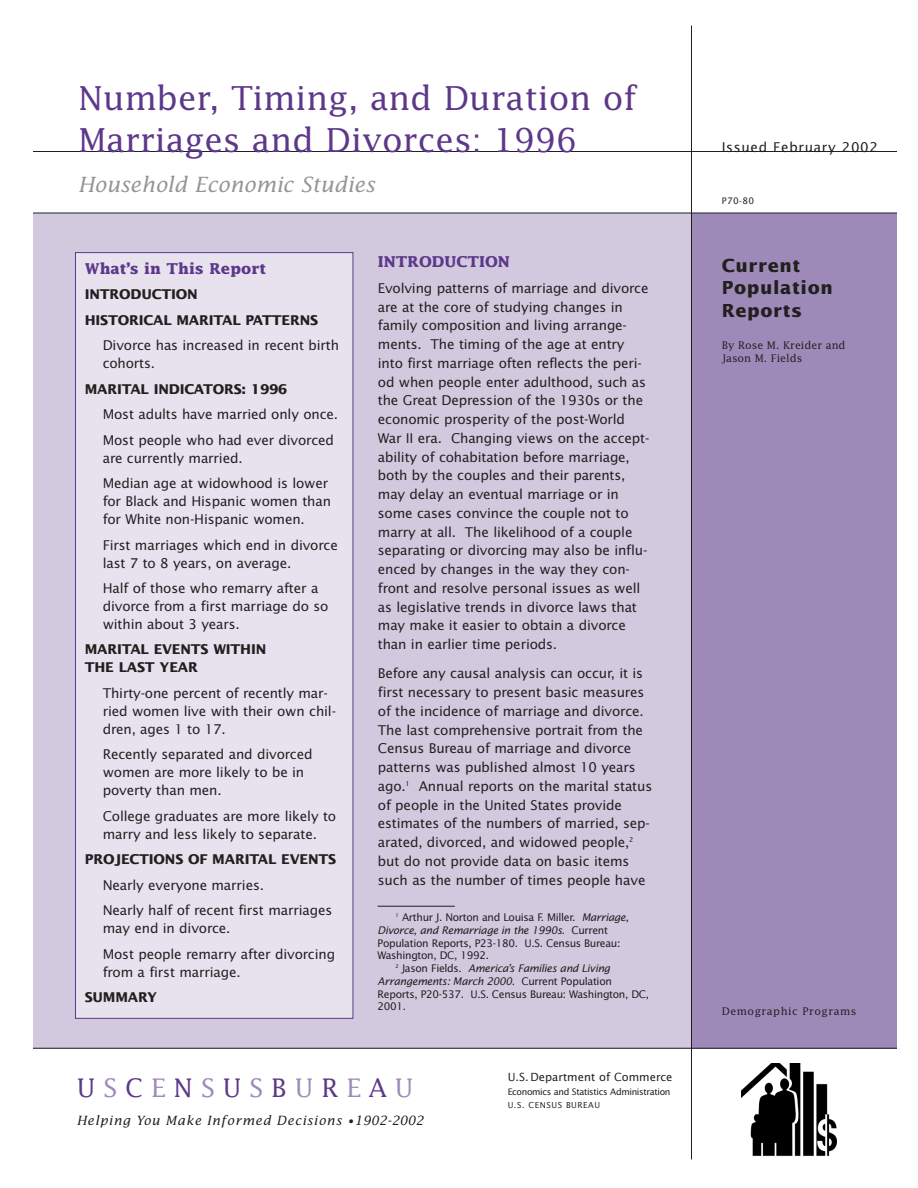
<style>
.page{position:relative;width:918px;height:1188px;background:#fff}
.page>*{position:absolute;margin:0;border:0;box-sizing:border-box;transform-origin:0 0}
.t1{font:33px/42px "Lucida";color:#5d388a}
.t2{font:25.5px "Lucida";color:#5d388a}
.t3{font:italic 21px "Lucida";color:#939598}
.t4{font:700 18px/22.5px "Lucida Sans";letter-spacing:.035em;color:#231f20}
.t5{font:700 15px "Lucida";color:#5d388a}
.t6{font:13.5px/18.8px "Lucida Sans";letter-spacing:-.015em;color:#231f20}
.t7{font:700 13.5px/18px "Lucida Sans";letter-spacing:-.015em;color:#231f20}
.t8{font:13.5px "Lucida Sans";letter-spacing:.05em;color:#231f20}
.t9{font:italic 12.75px "Lucida";letter-spacing:.06em;color:#231f20}
.t10{font:11.25px "Lucida Sans";color:#231f20}
.t11{font:10.5px "Lucida Sans";letter-spacing:-.03em;color:#231f20}
.t12{font:italic 10.5px "Lucida Sans";letter-spacing:-.03em;color:#231f20}
.t13{font:10.5px/13.5px "Lucida";color:#231f20}
.t14{font:10.5px "Lucida";letter-spacing:.05em;color:#231f20}
.t15{font:9px "Lucida Sans";letter-spacing:-.04em;color:#231f20}
.t16{font:8.25px "Lucida Sans";letter-spacing:.065em;color:#231f20}
.s1{font-weight:700}
.s2{font-style:italic}
.s3{font-style:normal}
.s4{color:#9e8ab9}
</style>
<div class="page">
<div style="left:33px;top:213px;width:679px;height:835px;background:#d2c9df"></div>
<hr style="left:33px;top:151px;width:864px;height:1px;background:#231f20">
<div style="left:691px;top:213px;width:205px;height:835px;background:#9e8ab9"></div>
<hr style="left:691px;top:26px;width:1px;height:1133px;background:#231f20">
<hr style="left:33px;top:213px;width:864px;height:1px;background:#231f20">
<hr style="left:33px;top:1048px;width:864px;height:1px;background:#231f20">
<img style="left:741px;top:1063px;width:96px;height:93px">
<hr style="left:378px;top:906px;width:77px;height:1px;background:#231f20">
<div style="left:75px;top:253px;width:278px;height:765px;background:#e7e2ee"></div>
<h1 class="t1" style="left:78px;top:80px;width:560px">Number, Timing, and Duration of<br>Marriages and Divorces: 1996</h1>
<h1 class="t3" style="left:78px;top:176px;width:298px">Household Economic Studies</h1>
<p class="t5" style="left:85px;top:262px;width:183px">What’s in This Report</p>
<p class="t7" style="left:85px;top:286px;width:115px">INTRODUCTION</p>
<p class="t7" style="left:85px;top:312px;width:235px">HISTORICAL MARITAL PATTERNS</p>
<p class="t6" style="left:103px;top:337px;width:238px">Divorce has increased in recent birth</p>
<p class="t6" style="left:103px;top:355px;width:54px">cohorts.</p>
<p class="t7" style="left:85px;top:381px;width:204px">MARITAL INDICATORS: 1996</p>
<p class="t6" style="left:103px;top:406px;width:237px">Most adults have married only once.</p>
<p class="t6" style="left:103px;top:431px;width:233px">Most people who had ever divorced</p>
<p class="t6" style="left:103px;top:446px;width:227px;line-height:25.5px">are currently married.<br>Median age at widowhood is lower</p>
<p class="t6" style="left:103px;top:493px;width:230px;line-height:18px">for Black and Hispanic women than for White non-Hispanic women.</p>
<p class="t6" style="left:103px;top:537px;width:237px;line-height:18px">First marriages which end in divorce last 7 to 8 years, on average.</p>
<p class="t6" style="left:103px;top:580px;width:227px;line-height:18px">Half of those who remarry after a divorce from a first marriage do so within about 3 years.</p>
<p class="t7" style="left:85px;top:642px;width:183px">MARITAL EVENTS WITHIN<br>THE LAST YEAR</p>
<p class="t6" style="left:103px;top:685px;width:235px;line-height:18px">Thirty-one percent of recently mar&shy;ried women live with their own chil&shy;dren, ages 1 to 17.</p>
<p class="t6" style="left:103px;top:747px;width:211px;line-height:18px">Recently separated and divorced women are more likely to be in poverty than men.</p>
<p class="t6" style="left:103px;top:808px;width:235px;line-height:18px">College graduates are more likely to marry and less likely to separate.</p>
<p class="t6" style="left:103px;top:848px;width:235px;line-height:25.5px;text-indent:-18px"><span class="s1">PROJECTIONS OF MARITAL EVENTS<br></span>Nearly everyone marries.<br>Nearly half of recent first marriages</p>
<p class="t6" style="left:103px;top:917px;width:234px;line-height:25.5px">may end in divorce.<br>Most people remarry after divorcing</p>
<p class="t6" style="left:85px;top:960px;width:157px;line-height:25.5px;text-indent:18px">from a first marriage.<br><span class="s1">SUMMARY</span></p>
<p class="t5" style="left:378px;top:255px;width:134px">INTRODUCTION</p>
<p class="t6" style="left:378px;top:280px;width:273px">Evolving patterns of marriage and divorce are at the core of studying changes in family composition and living arrange&shy;ments. The timing of the age at entry into first marriage often reflects the peri&shy;od when people enter adulthood, such as the Great Depression of the 1930s or the economic prosperity of the post-World War II era. Changing views on the accept&shy;ability of cohabitation before marriage, both by the couples and their parents, may delay an eventual marriage or in some cases convince the couple not to marry at all. The likelihood of a couple separating or divorcing may also be influ&shy;enced by changes in the way they con&shy;front and resolve personal issues as well as legislative trends in divorce laws that may make it easier to obtain a divorce than in earlier time periods.</p>
<p class="t6" style="left:378px;top:665px;width:276px">Before any causal analysis can occur, it is first necessary to present basic measures of the incidence of marriage and divorce.<br>The last comprehensive portrait from the Census Bureau of marriage and divorce patterns was published almost 10 years ago.<sup>1</sup> Annual reports on the marital status of people in the United States provide estimates of the numbers of married, sep&shy;arated, divorced, and widowed people,<sup>2 </sup>but do not provide data on basic items such as the number of times people have</p>
<p class="t11" style="left:396px;top:913px;width:235px"><sup>1</sup> Arthur J. Norton and Louisa F. Miller. <span class="s2">Marriage,</span></p>
<p class="t12" style="left:378px;top:926px;width:232px">Divorce, and Remarriage in the 1990s<span class="s3">. Current</span></p>
<p class="t11" style="left:378px;top:939px;width:244px">Population Reports, P23-180. U.S. Census Bureau:</p>
<p class="t11" style="left:378px;top:951px;width:113px">Washington, DC, 1992.</p>
<p class="t12" style="left:396px;top:964px;width:216px"><sup>2</sup> <span class="s3">Jason Fields.</span> America’s Families and Living</p>
<p class="t12" style="left:378px;top:977px;width:236px">Arrangements: March 2000<span class="s3">. Current Population</span></p>
<p class="t11" style="left:378px;top:990px;width:273px">Reports, P20-537. U.S. Census Bureau: Washington, DC,</p>
<p class="t11" style="left:378px;top:1002px;width:30px">2001.</p>
<h2 class="t2" style="left:77px;top:1077px;width:338px">U <span class="s4">S</span> C <span class="s4">E</span> N <span class="s4">S</span> U <span class="s4">S</span> B <span class="s4">U</span> R <span class="s4">E</span> A <span class="s4">U</span></h2>
<p class="t9" style="left:77px;top:1115px;width:349px">Helping You Make Informed Decisions •1902-2002</p>
<p class="t10" style="left:508px;top:1073px;width:166px">U.S. Department of Commerce</p>
<p class="t15" style="left:508px;top:1088px;width:164px">Economics and Statistics Administration</p>
<p class="t16" style="left:508px;top:1102px;width:94px">U.S. CENSUS BUREAU</p>
<h2 class="t8" style="left:722px;top:141px;width:158px">Issued February 2002</h2>
<p class="t15" style="left:722px;top:198px;width:34px">P70-80</p>
<p class="t4" style="left:722px;top:255px;width:113px">Current<br>Population<br>Reports</p>
<p class="t13" style="left:722px;top:339px;width:125px">By Rose M. Kreider and<br>Jason M. Fields</p>
<p class="t14" style="left:722px;top:1006px;width:136px">Demographic Programs</p>
</div>
